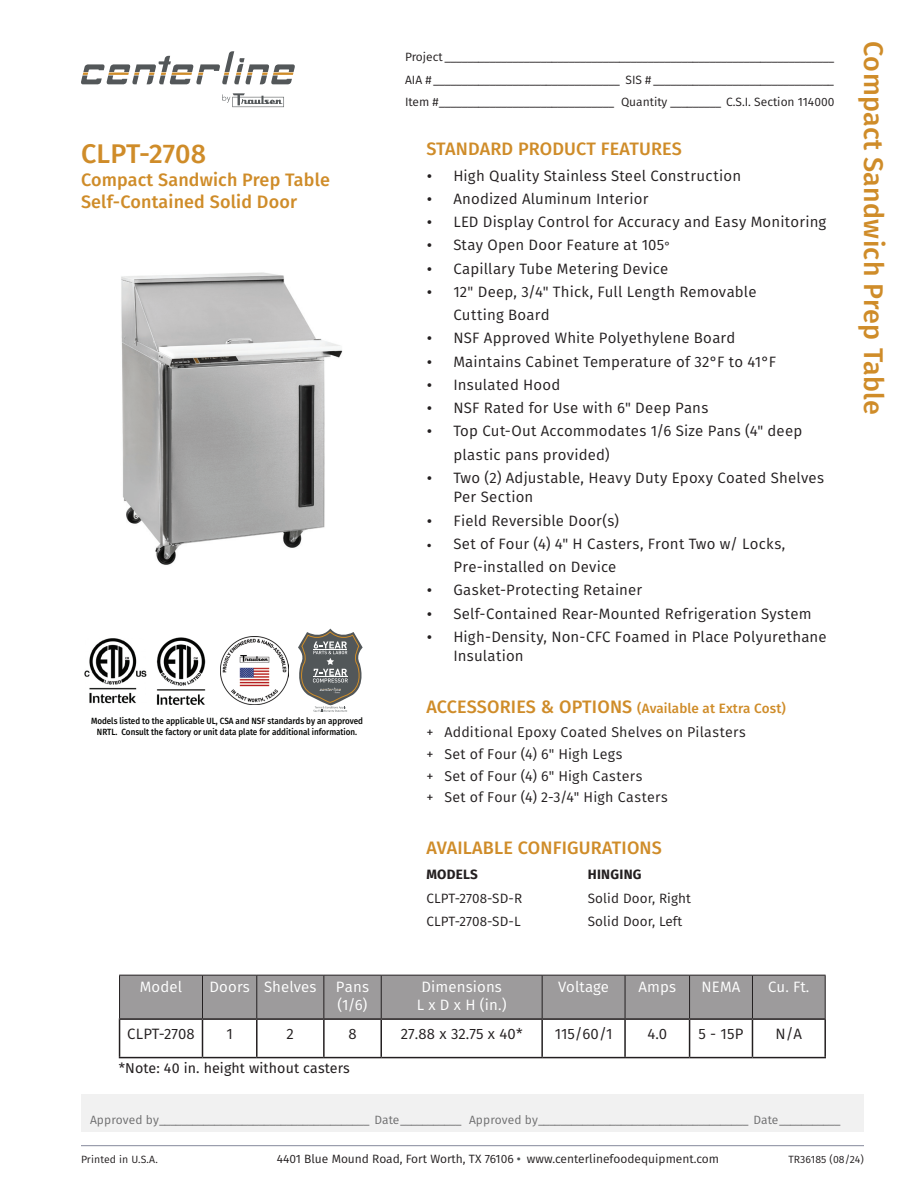
<style>
.page{position:relative;width:918px;height:1188px;background:#fff}
.page>*{position:absolute;margin:0;border:0;box-sizing:border-box;transform-origin:0 0}
.t1{font:500 27px "Fira Sans";letter-spacing:.01em;color:#cf8c29}
.t2{font:500 18px/22.5px "Fira Sans";letter-spacing:.01em;color:#cf8c29}
.t3{font:15px/23.2px "Fira Sans";letter-spacing:.015em;color:#231f20}
.t4{font:15px/18px "Fira Sans";letter-spacing:.01em;color:#fff}
.t5{font:14.25px/21.8px "Fira Sans";letter-spacing:.02em;color:#231f20}
.t6{font:14.25px "Fira Sans";letter-spacing:.01em;color:#231f20}
.t7{font:13.5px "Fira Sans";letter-spacing:.01em;color:#231f20}
.t8{font:500 13.5px "Fira Sans";letter-spacing:.01em;color:#cf8c29}
.t9{font:700 13.5px "Fira Sans";letter-spacing:.02em;color:#231f20}
.t10{font:12px/22.5px "Fira Sans";color:#231f20;text-align:justify}
.t11{font:12px "Fira Sans";letter-spacing:.005em;color:#6e6e6f}
.t12{font:10.5px "Fira Sans";letter-spacing:.01em;color:#231f20}
.t13{font:500 9px/10.8px "Fira Sans";color:#040503;text-align:center;scale:.9 1}
.s1{font-family:"Gadugi"}
.s2{font-size:11.85px}
.s3{font-family:"DIN";font-size:10.5px}
.s4{font-size:18px}
.s5{font-weight:500;color:#535759}
</style>
<div class="page">
<div style="left:81px;top:1094px;width:783px;height:38px;background:#f1f1f1"></div>
<hr style="left:81px;top:1145px;width:783px;height:1px;background:#85899c">
<svg style="left:222px;top:93px;width:62px;height:14px"></svg>
<svg style="left:81px;top:51px;width:214px;height:33px"></svg>
<img style="left:121px;top:272px;width:222px;height:293px">
<div style="left:120px;top:976px;width:705px;height:42px;background:#9d9b9c"></div>
<hr style="left:119px;top:1018px;width:83px;height:2px;background:#231f20">
<hr style="left:119px;top:1020px;width:1px;height:37px;background:#231f20">
<hr style="left:202px;top:1018px;width:55px;height:2px;background:#231f20">
<hr style="left:202px;top:1020px;width:1px;height:37px;background:#231f20">
<hr style="left:257px;top:1018px;width:67px;height:2px;background:#231f20">
<hr style="left:256px;top:1020px;width:2px;height:37px;background:#231f20">
<hr style="left:324px;top:1018px;width:57px;height:2px;background:#231f20">
<hr style="left:323px;top:1020px;width:2px;height:37px;background:#231f20">
<hr style="left:381px;top:1018px;width:161px;height:2px;background:#231f20">
<hr style="left:380px;top:1020px;width:2px;height:37px;background:#231f20">
<hr style="left:542px;top:1018px;width:83px;height:2px;background:#231f20">
<hr style="left:541px;top:1020px;width:2px;height:37px;background:#231f20">
<hr style="left:625px;top:1018px;width:65px;height:2px;background:#231f20">
<hr style="left:624px;top:1020px;width:2px;height:37px;background:#231f20">
<hr style="left:690px;top:1018px;width:62px;height:2px;background:#231f20">
<hr style="left:689px;top:1020px;width:1px;height:37px;background:#231f20">
<hr style="left:752px;top:1018px;width:74px;height:2px;background:#231f20">
<hr style="left:752px;top:1020px;width:1px;height:37px;background:#231f20">
<hr style="left:824px;top:1020px;width:2px;height:37px;background:#231f20">
<hr style="left:119px;top:1057px;width:83px;height:1px;background:#231f20">
<hr style="left:202px;top:1057px;width:55px;height:1px;background:#231f20">
<hr style="left:257px;top:1057px;width:67px;height:1px;background:#231f20">
<hr style="left:324px;top:1057px;width:57px;height:1px;background:#231f20">
<hr style="left:381px;top:1057px;width:161px;height:1px;background:#231f20">
<hr style="left:542px;top:1057px;width:83px;height:1px;background:#231f20">
<hr style="left:625px;top:1057px;width:65px;height:1px;background:#231f20">
<hr style="left:690px;top:1057px;width:62px;height:1px;background:#231f20">
<hr style="left:752px;top:1057px;width:74px;height:1px;background:#231f20">
<hr style="left:119px;top:975px;width:83px;height:1px;background:#231f20">
<hr style="left:119px;top:976px;width:1px;height:42px;background:#231f20">
<hr style="left:202px;top:975px;width:55px;height:1px;background:#231f20">
<hr style="left:202px;top:976px;width:1px;height:42px;background:#231f20">
<hr style="left:257px;top:975px;width:67px;height:1px;background:#231f20">
<hr style="left:256px;top:976px;width:1px;height:42px;background:#231f20">
<hr style="left:324px;top:975px;width:57px;height:1px;background:#231f20">
<hr style="left:323px;top:976px;width:1px;height:42px;background:#231f20">
<hr style="left:381px;top:975px;width:161px;height:1px;background:#231f20">
<hr style="left:381px;top:976px;width:1px;height:42px;background:#231f20">
<hr style="left:542px;top:975px;width:83px;height:1px;background:#231f20">
<hr style="left:542px;top:976px;width:1px;height:42px;background:#231f20">
<hr style="left:625px;top:975px;width:65px;height:1px;background:#231f20">
<hr style="left:625px;top:976px;width:1px;height:42px;background:#231f20">
<hr style="left:690px;top:975px;width:62px;height:1px;background:#231f20">
<hr style="left:689px;top:976px;width:1px;height:42px;background:#231f20">
<hr style="left:752px;top:975px;width:74px;height:1px;background:#231f20">
<hr style="left:752px;top:976px;width:1px;height:42px;background:#231f20">
<hr style="left:825px;top:976px;width:1px;height:42px;background:#231f20">
<svg style="left:298px;top:629px;width:65px;height:83px"></svg>
<img style="left:220px;top:636px;width:68px;height:68px">
<img style="left:84px;top:638px;width:63px;height:66px">
<img style="left:156px;top:638px;width:50px;height:67px">
<h1 class="t1" style="left:81px;top:132px;width:127px">CLPT-2708</h1>
<p class="t2" style="left:81px;top:168px;width:251px">Compact Sandwich Prep Table<br>Self-Contained Solid Door</p>
<p class="t13" style="left:91px;top:715px;width:304px">Models listed to the applicable UL, CSA and NSF standards by an approved<br>NRTL. Consult the factory or unit data plate for additional information.</p>
<p class="t10" style="left:405px;top:45px;width:431px">Project _____________________________________________________________________ AIA # _________________________________ SIS # ________________________________ Item #_______________________________ Quantity _________ C.S.I. Section 114000</p>
<p class="t2" style="left:426px;top:137px;width:257px">STANDARD PRODUCT FEATURES</p>
<p class="t3" style="left:426px;top:163px;width:316px"><span class="s1">•</span> High Quality Stainless Steel Construction</p>
<p class="t3" style="left:426px;top:187px;width:224px"><span class="s1">•</span> Anodized Aluminum Interior</p>
<p class="t3" style="left:426px;top:210px;width:402px"><span class="s1">•</span> LED Display Control for Accuracy and Easy Monitoring</p>
<p class="t3" style="left:426px;top:233px;width:246px"><span class="s1">•</span> Stay Open Door Feature at 105<span class="s2">°</span></p>
<p class="t3" style="left:426px;top:256px;width:243px"><span class="s1">•</span> Capillary Tube Metering Device</p>
<p class="t3" style="left:453px;top:280px;width:305px;text-indent:-27px"><span class="s1">•</span> 12" Deep, 3/4" Thick, Full Length Removable<br>Cutting Board</p>
<p class="t3" style="left:426px;top:326px;width:311px"><span class="s1">•</span> NSF Approved White Polyethylene Board</p>
<p class="t3" style="left:426px;top:349px;width:351px"><span class="s1">•</span> Maintains Cabinet Temperature of 32°F to 41°F</p>
<p class="t3" style="left:426px;top:373px;width:136px"><span class="s1">•</span> Insulated Hood</p>
<p class="t3" style="left:426px;top:396px;width:283px"><span class="s1">•</span> NSF Rated for Use with 6" Deep Pans</p>
<p class="t3" style="left:453px;top:419px;width:350px;text-indent:-27px"><span class="s1">•</span> Top Cut-Out Accommodates 1/6 Size Pans (4" deep plastic pans provided)</p>
<p class="t3" style="left:453px;top:467px;width:372px;line-height:19.5px;text-indent:-27px"><span class="s1">•</span> Two (2) Adjustable, Heavy Duty Epoxy Coated Shelves<br>Per Section</p>
<p class="t3" style="left:426px;top:508px;width:194px"><span class="s1">•</span> Field Reversible Door(s)</p>
<p class="t3" style="left:454px;top:532px;width:333px;text-indent:-27px"><span class="s3">•</span> Set of Four (4) 4" H Casters, Front Two w/ Locks,<br>Pre-installed on Device</p>
<p class="t3" style="left:426px;top:578px;width:217px"><span class="s1">•</span> Gasket-Protecting Retainer</p>
<p class="t3" style="left:426px;top:601px;width:387px"><span class="s1">•</span> Self-Contained Rear-Mounted Refrigeration System</p>
<p class="t3" style="left:453px;top:626px;width:375px;line-height:19.5px;text-indent:-27px"><span class="s1">•</span> High-Density, Non-CFC Foamed in Place Polyurethane<br>Insulation</p>
<p class="t8" style="left:426px;top:698px;width:361px"><span class="s4">ACCESSORIES &amp; OPTIONS</span> (Available at Extra Cost)</p>
<p class="t5" style="left:426px;top:721px;width:321px">+ Additional Epoxy Coated Shelves on Pilasters + Set of Four (4) 6" High Legs<br>+ Set of Four (4) 6" High Casters<br>+ Set of Four (4) 2-3/4" High Casters</p>
<p class="t2" style="left:426px;top:836px;width:237px">AVAILABLE CONFIGURATIONS</p>
<p class="t9" style="left:426px;top:863px;width:53px">MODELS</p>
<p class="t9" style="left:588px;top:863px;width:55px">HINGING</p>
<p class="t7" style="left:426px;top:888px;width:97px">CLPT-2708-SD-R</p>
<p class="t7" style="left:588px;top:888px;width:105px">Solid Door, Right</p>
<p class="t7" style="left:426px;top:912px;width:96px">CLPT-2708-SD-L</p>
<p class="t7" style="left:588px;top:912px;width:96px">Solid Door, Left</p>
<p class="t4" style="left:140px;top:978px;width:44px">Model</p>
<p class="t4" style="left:210px;top:978px;width:109px">Doors Shelves</p>
<p class="t4" style="left:336px;top:978px;width:35px">Pans (1/6)</p>
<p class="t4" style="left:417px;top:978px;width:91px;text-align:center">Dimensions<br>L x D x H (in.)</p>
<p class="t4" style="left:558px;top:978px;width:52px">Voltage</p>
<p class="t4" style="left:638px;top:978px;width:39px">Amps</p>
<p class="t4" style="left:702px;top:978px;width:40px">NEMA</p>
<p class="t4" style="left:768px;top:978px;width:43px">Cu. Ft.</p>
<p class="t3" style="left:127px;top:1022px;width:69px">CLPT-2708</p>
<p class="t3" style="left:226px;top:1022px;width:8px">1</p>
<p class="t3" style="left:287px;top:1022px;width:9px">2</p>
<p class="t3" style="left:348px;top:1022px;width:10px">8</p>
<p class="t3" style="left:401px;top:1022px;width:123px">27.88 x 32.75 x 40*</p>
<p class="t3" style="left:555px;top:1022px;width:59px">115/60/1</p>
<p class="t3" style="left:647px;top:1022px;width:21px">4.0</p>
<p class="t3" style="left:699px;top:1022px;width:46px">5 - 15P</p>
<p class="t3" style="left:776px;top:1022px;width:28px">N/A</p>
<p class="t6" style="left:119px;top:1058px;width:233px">*Note: 40 in. height without casters</p>
<h1 class="t1" style="left:895px;top:41px;width:375px;rotate:90deg">Compact Sandwich Prep Table</h1>
<p class="t11" style="left:90px;top:1111px;width:752px">Approved by______________________________________ Date___________ Approved by______________________________________ Date___________</p>
<p class="t12" style="left:81px;top:1151px;width:78px">Printed in U.S.A.</p>
<p class="t10" style="left:277px;top:1147px;width:444px">4401 Blue Mound Road, Fort Worth, TX 76106 <span class="s5">•</span> www.centerlinefoodequipment.com</p>
<p class="t12" style="left:788px;top:1151px;width:77px">TR36185 (08/24)</p>
</div>
